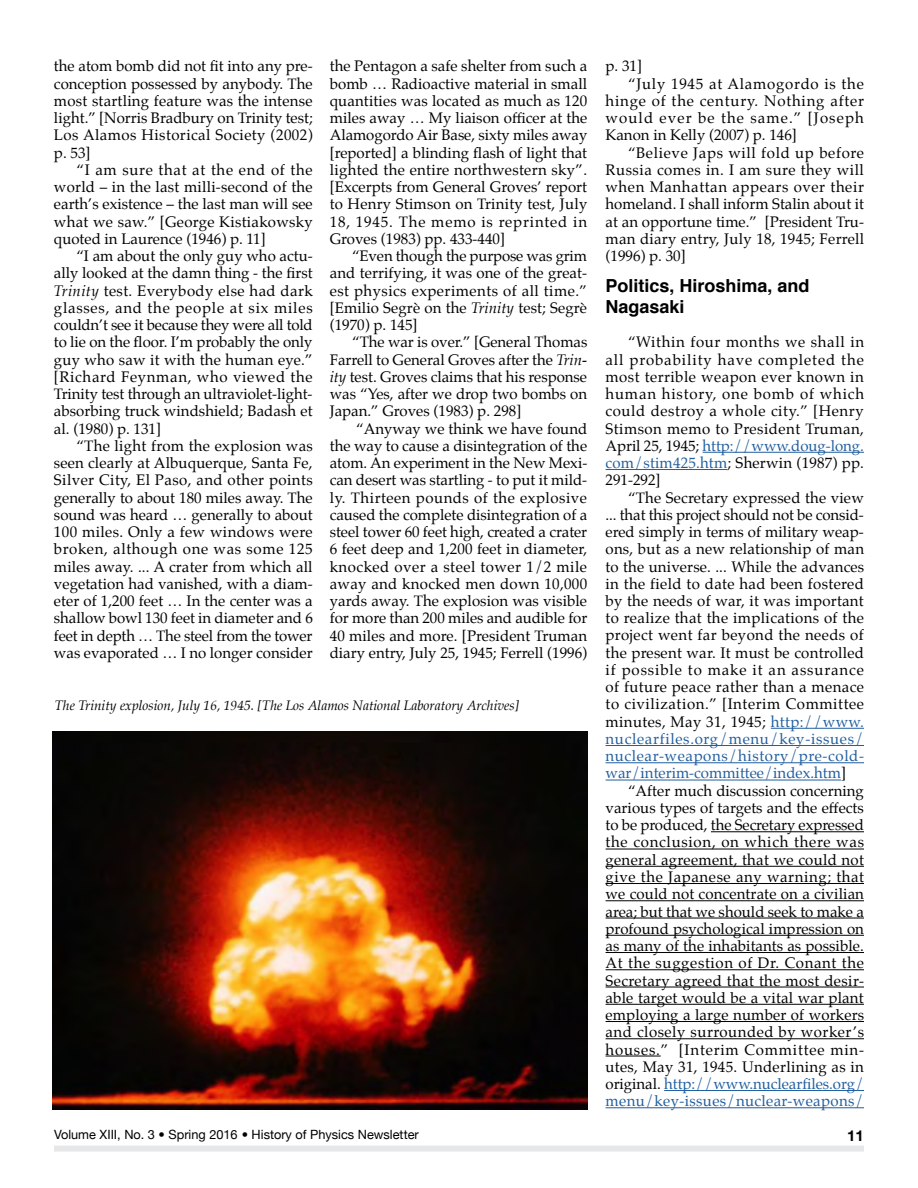
<style>
.page{position:relative;width:918px;height:1188px;background:#fff}
.page>*{position:absolute;margin:0;border:0;box-sizing:border-box;transform-origin:0 0}
.t1{font:700 18px/21.6px "Helvetica";color:#000}
.t2{font:15px/17.2px "Palatino";letter-spacing:.005em;color:#000;text-align:justify}
.t3{font:15px "Palatino";letter-spacing:.04em;color:#000}
.t4{font:15px "Palatino";letter-spacing:.055em;color:#000}
.t5{font:15px "Palatino";letter-spacing:.035em;color:#000}
.t6{font:15px "Palatino";letter-spacing:.075em;color:#000}
.t7{font:15px "Palatino";letter-spacing:.05em;color:#000}
.t8{font:700 15px "Helvetica Neue";color:#000}
.t9{font:italic 13.5px "Palatino";color:#000}
.t10{font:12.75px "Helvetica Neue";color:#000}
.s1{font-style:italic}
.s2{color:#215e9e}
</style>
<div class="page">
<div style="left:54px;top:1146px;width:810px;height:6px;background:#e6e7e8"></div>
<hr style="left:703px;top:452px;width:161px;height:1px;background:#215e9e">
<hr style="left:606px;top:469px;width:121px;height:1px;background:#215e9e">
<hr style="left:771px;top:728px;width:93px;height:1px;background:#215e9e">
<hr style="left:606px;top:745px;width:258px;height:1px;background:#215e9e">
<hr style="left:606px;top:762px;width:258px;height:1px;background:#215e9e">
<hr style="left:606px;top:780px;width:235px;height:1px;background:#215e9e">
<hr style="left:711px;top:831px;width:153px;height:1px;background:#000">
<hr style="left:606px;top:849px;width:258px;height:1px;background:#000">
<hr style="left:606px;top:866px;width:258px;height:1px;background:#000">
<hr style="left:606px;top:883px;width:258px;height:1px;background:#000">
<hr style="left:606px;top:900px;width:258px;height:1px;background:#000">
<hr style="left:606px;top:918px;width:258px;height:1px;background:#000">
<hr style="left:606px;top:935px;width:258px;height:1px;background:#000">
<hr style="left:606px;top:952px;width:258px;height:1px;background:#000">
<hr style="left:606px;top:969px;width:258px;height:1px;background:#000">
<hr style="left:606px;top:987px;width:258px;height:1px;background:#000">
<hr style="left:606px;top:1004px;width:258px;height:1px;background:#000">
<hr style="left:606px;top:1021px;width:258px;height:1px;background:#000">
<hr style="left:606px;top:1038px;width:258px;height:1px;background:#000">
<hr style="left:606px;top:1056px;width:55px;height:1px;background:#000">
<hr style="left:664px;top:1090px;width:200px;height:1px;background:#215e9e">
<hr style="left:606px;top:1107px;width:258px;height:1px;background:#215e9e">
<img style="left:52px;top:732px;width:535px;height:377px">
<p class="t2" style="left:54px;top:57px;width:260px">the atom bomb did not fit into any pre&shy;conception possessed by anybody. The most startling feature was the intense light.” [Norris Bradbury on Trinity test; Los Alamos Historical Society (2002) p. 53]</p>
<p class="t2" style="left:54px;top:161px;width:260px;text-indent:22px">“I am sure that at the end of the world – in the last milli-second of the earth’s existence – the last man will see what we saw.” [George Kistiakowsky quoted in Laurence (1946) p. 11]</p>
<p class="t2" style="left:54px;top:247px;width:260px;text-indent:22px">“I am about the only guy who actu&shy;ally looked at the damn thing - the first <span class="s1">Trinity</span> test. Everybody else had dark glasses, and the people at six miles couldn’t see it because they were all told to lie on the floor. I’m probably the only guy who saw it with the human eye.” [Richard Feynman, who viewed the Trinity test through an ultraviolet-light&shy;absorbing truck windshield; Badash et al. (1980) p. 131]</p>
<p class="t2" style="left:54px;top:437px;width:260px;text-indent:22px">“The light from the explosion was seen clearly at Albuquerque, Santa Fe, Silver City, El Paso, and other points generally to about 180 miles away. The sound was heard … generally to about 100 miles. Only a few windows were broken, although one was some 125 miles away. ... A crater from which all vegetation had vanished, with a diam&shy;eter of 1,200 feet … In the center was a shallow bowl 130 feet in diameter and 6 feet in depth … The steel from the tower was evaporated … I no longer consider</p>
<p class="t9" style="left:55px;top:694px;width:466px">The Trinity explosion, July 16, 1945. [The Los Alamos National Laboratory Archives]</p>
<p class="t2" style="left:330px;top:57px;width:259px">the Pentagon a safe shelter from such a bomb … Radioactive material in small quantities was located as much as 120 miles away … My liaison officer at the Alamogordo Air Base, sixty miles away [reported] a blinding flash of light that lighted the entire northwestern sky”. [Excerpts from General Groves’ report to Henry Stimson on Trinity test, July 18, 1945. The memo is reprinted in Groves (1983) pp. 433-440]</p>
<p class="t2" style="left:330px;top:247px;width:259px;text-indent:22px">“Even though the purpose was grim and terrifying, it was one of the great&shy;est physics experiments of all time.” [Emilio Segrè on the <span class="s1">Trinity</span> test; Segrè (1970) p. 145]</p>
<p class="t2" style="left:330px;top:333px;width:259px;text-indent:22px">“The war is over.” [General Thomas Farrell to General Groves after the <span class="s1">Trin&shy;ity</span> test. Groves claims that his response was “Yes, after we drop two bombs on Japan.” Groves (1983) p. 298]</p>
<p class="t2" style="left:330px;top:420px;width:259px;text-indent:26px">“Anyway we think we have found the way to cause a disintegration of the atom. An experiment in the New Mexi&shy;can desert was startling - to put it mild&shy;ly. Thirteen pounds of the explosive caused the complete disintegration of a steel tower 60 feet high, created a crater 6 feet deep and 1,200 feet in diameter, knocked over a steel tower 1/2 mile away and knocked men down 10,000 yards away. The explosion was visible for more than 200 miles and audible for 40 miles and more. [President Truman diary entry, July 25, 1945; Ferrell (1996)</p>
<p class="t2" style="left:606px;top:57px;width:38px">p. 31]</p>
<p class="t7" style="left:628px;top:71px;width:237px">“July 1945 at Alamogordo is the</p>
<p class="t4" style="left:606px;top:88px;width:260px">hinge of the century. Nothing after</p>
<p class="t6" style="left:606px;top:105px;width:260px">would ever be the same.” [Joseph</p>
<p class="t2" style="left:606px;top:126px;width:193px">Kanon in Kelly (2007) p. 146]</p>
<p class="t3" style="left:628px;top:140px;width:237px">“Believe Japs will fold up before</p>
<p class="t5" style="left:606px;top:157px;width:260px">Russia comes in. I am sure they will</p>
<p class="t3" style="left:606px;top:174px;width:260px">when Manhattan appears over their</p>
<p class="t2" style="left:606px;top:195px;width:260px">homeland. I shall inform Stalin about it</p>
<p class="t2" style="left:606px;top:213px;width:260px">at an opportune time.” [President Tru-</p>
<p class="t2" style="left:606px;top:230px;width:260px">man diary entry, July 18, 1945; Ferrell</p>
<p class="t2" style="left:606px;top:247px;width:82px">(1996) p. 30]</p>
<p class="t1" style="left:606px;top:275px;width:206px">Politics, Hiroshima, and<br>Nagasaki</p>
<p class="t2" style="left:606px;top:333px;width:260px;text-indent:22px">“Within four months we shall in all probability have completed the most terrible weapon ever known in human history, one bomb of which could destroy a whole city.” [Henry Stimson memo to President Truman, April 25, 1945; <span class="s2">http://www.doug-long. com/stim425.htm</span>; Sherwin (1987) pp.<br>291-292]</p>
<p class="t2" style="left:606px;top:489px;width:260px;text-indent:22px">“The Secretary expressed the view ... that this project should not be consid&shy;ered simply in terms of military weap&shy;ons, but as a new relationship of man to the universe. ... While the advances in the field to date had been fostered by the needs of war, it was important to realize that the implications of the project went far beyond the needs of the present war. It must be controlled if possible to make it an assurance of future peace rather than a menace to civilization.” [Interim Committee minutes, May 31, 1945; <span class="s2">http://www. nuclearfiles.org/menu/key-issues/ nuclear-weapons/history/pre-cold&shy;war/interim-committee/index.htm</span>]</p>
<p class="t2" style="left:606px;top:782px;width:260px;text-indent:22px">“After much discussion concerning various types of targets and the effects to be produced, the Secretary expressed the conclusion, on which there was general agreement, that we could not give the Japanese any warning; that we could not concentrate on a civilian area; but that we should seek to make a profound psychological impression on as many of the inhabitants as possible.<br>At the suggestion of Dr. Conant the Secretary agreed that the most desir&shy;able target would be a vital war plant employing a large number of workers and closely surrounded by worker’s houses.” [Interim Committee min&shy;utes, May 31, 1945. Underlining as in original. <span class="s2">http://www.nuclearfiles.org/ menu/key-issues/nuclear-weapons/</span></p>
<p class="t10" style="left:54px;top:1124px;width:366px">Volume XIII, No. 3 • Spring 2016 • History of Physics Newsletter</p>
<p class="t8" style="left:847px;top:1122px;width:18px">11</p>
</div>
